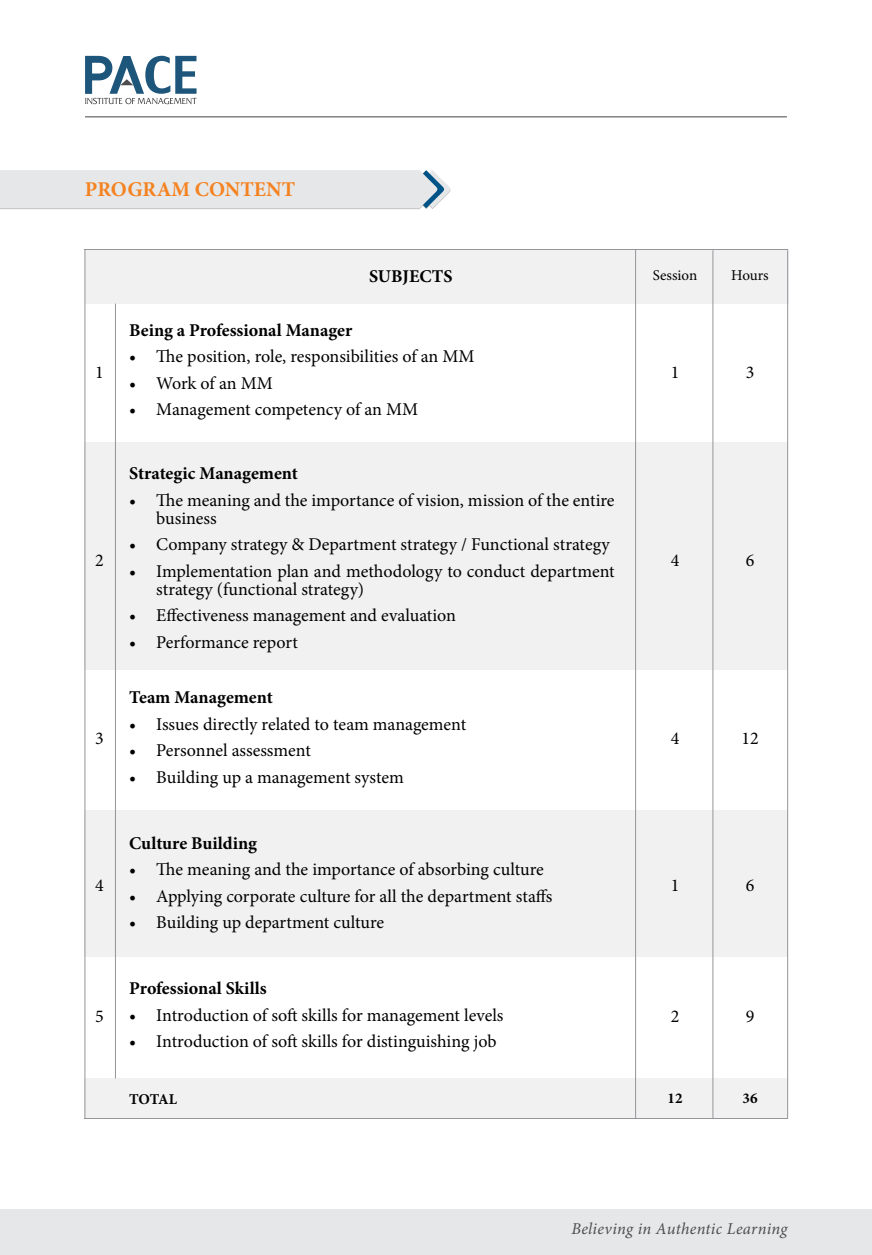
<style>
.page{position:relative;width:872px;height:1255px;background:#fff}
.page>*{position:absolute;margin:0;border:0;box-sizing:border-box;transform-origin:0 0}
.t1{font:700 21px "Minion Pro";color:#f58220}
.t2{font:18px/18px "Minion Pro";letter-spacing:-.005em;color:#000}
.t3{font:700 18px "Minion Pro";color:#000}
.t4{font:italic 16.5px "Minion Pro";letter-spacing:.015em;color:#4d4d4f}
.t5{font:15px "Minion Pro";letter-spacing:-.005em;color:#000}
.t6{font:700 15px "Minion Pro";letter-spacing:-.01em;color:#000}
</style>
<div class="page">
<div style="left:0;top:170px;width:451px;height:39px;background:#e6e7e8"></div>
<div style="left:85px;top:442px;width:703px;height:227px;background:#f1f1f2"></div>
<div style="left:85px;top:810px;width:703px;height:147px;background:#f1f1f2"></div>
<div style="left:85px;top:249px;width:703px;height:54px;background:#f1f1f2"></div>
<div style="left:85px;top:1078px;width:703px;height:40px;background:#f1f1f2"></div>
<hr style="left:115px;top:303px;width:1px;height:775px;background:#939598">
<hr style="left:787px;top:250px;width:1px;height:868px;background:#939598">
<hr style="left:712px;top:250px;width:1px;height:868px;background:#939598">
<hr style="left:635px;top:249px;width:1px;height:869px;background:#939598">
<hr style="left:85px;top:1118px;width:703px;height:1px;background:#939598">
<hr style="left:85px;top:249px;width:703px;height:1px;background:#939598">
<hr style="left:85px;top:249px;width:1px;height:869px;background:#939598">
<hr style="left:85px;top:116px;width:702px;height:1px;background:#4d4d4f">
<svg style="left:85px;top:56px;width:111px;height:48px"></svg>
<div style="left:0;top:1209px;width:872px;height:45px;background:#e6e7e8"></div>
<p class="t1" style="left:85px;top:174px;width:212px">PROGRAM CONTENT</p>
<p class="t3" style="left:369px;top:264px;width:85px">SUBJECTS</p>
<p class="t2" style="left:95px;top:363px;width:10px">1</p>
<p class="t2" style="left:95px;top:551px;width:10px">2</p>
<p class="t2" style="left:95px;top:729px;width:10px">3</p>
<p class="t2" style="left:95px;top:876px;width:10px">4</p>
<p class="t2" style="left:95px;top:1006px;width:10px">5</p>
<p class="t3" style="left:129px;top:317px;width:224px">Being a Professional Manager</p>
<p class="t2" style="left:129px;top:347px;width:347px">• The position, role, responsibilities of an MM</p>
<p class="t2" style="left:129px;top:374px;width:145px">• Work of an MM</p>
<p class="t2" style="left:129px;top:400px;width:290px">• Management competency of an MM</p>
<p class="t3" style="left:129px;top:460px;width:170px">Strategic Management</p>
<p class="t2" style="left:156px;top:491px;width:460px;text-indent:-27px">• The meaning and the importance of vision, mission of the entire business</p>
<p class="t2" style="left:129px;top:535px;width:482px">• Company strategy &amp; Department strategy / Functional strategy</p>
<p class="t2" style="left:156px;top:562px;width:460px;text-indent:-27px">• Implementation plan and methodology to conduct department strategy (functional strategy)</p>
<p class="t2" style="left:129px;top:606px;width:328px">• Effectiveness management and evaluation</p>
<p class="t2" style="left:129px;top:633px;width:170px">• Performance report</p>
<p class="t3" style="left:129px;top:684px;width:145px">Team Management</p>
<p class="t2" style="left:129px;top:715px;width:338px">• Issues directly related to team management</p>
<p class="t2" style="left:129px;top:741px;width:183px">• Personnel assessment</p>
<p class="t2" style="left:129px;top:768px;width:276px">• Building up a management system</p>
<p class="t3" style="left:129px;top:830px;width:129px">Culture Building</p>
<p class="t2" style="left:129px;top:860px;width:416px">• The meaning and the importance of absorbing culture</p>
<p class="t2" style="left:129px;top:886px;width:424px">• Applying corporate culture for all the department staffs</p>
<p class="t2" style="left:129px;top:913px;width:256px">• Building up department culture</p>
<p class="t3" style="left:129px;top:975px;width:139px">Professional Skills</p>
<p class="t2" style="left:129px;top:1006px;width:376px">• Introduction of soft skills for management levels</p>
<p class="t2" style="left:129px;top:1032px;width:369px">• Introduction of soft skills for distinguishing job</p>
<p class="t5" style="left:653px;top:265px;width:46px">Session</p>
<p class="t2" style="left:670px;top:363px;width:10px">1</p>
<p class="t5" style="left:731px;top:265px;width:39px">Hours</p>
<p class="t2" style="left:745px;top:363px;width:10px">3</p>
<p class="t2" style="left:670px;top:551px;width:10px">4</p>
<p class="t2" style="left:745px;top:551px;width:10px">6</p>
<p class="t2" style="left:670px;top:729px;width:10px">4</p>
<p class="t2" style="left:741px;top:729px;width:19px">12</p>
<p class="t2" style="left:670px;top:876px;width:10px">1</p>
<p class="t2" style="left:745px;top:876px;width:10px">6</p>
<p class="t2" style="left:670px;top:1006px;width:10px">2</p>
<p class="t2" style="left:745px;top:1006px;width:10px">9</p>
<p class="t6" style="left:129px;top:1088px;width:49px">TOTAL</p>
<p class="t6" style="left:667px;top:1087px;width:16px">12</p>
<p class="t6" style="left:742px;top:1087px;width:16px">36</p>
<p class="t4" style="left:571px;top:1217px;width:217px">Believing in Authentic Learning</p>
</div>
